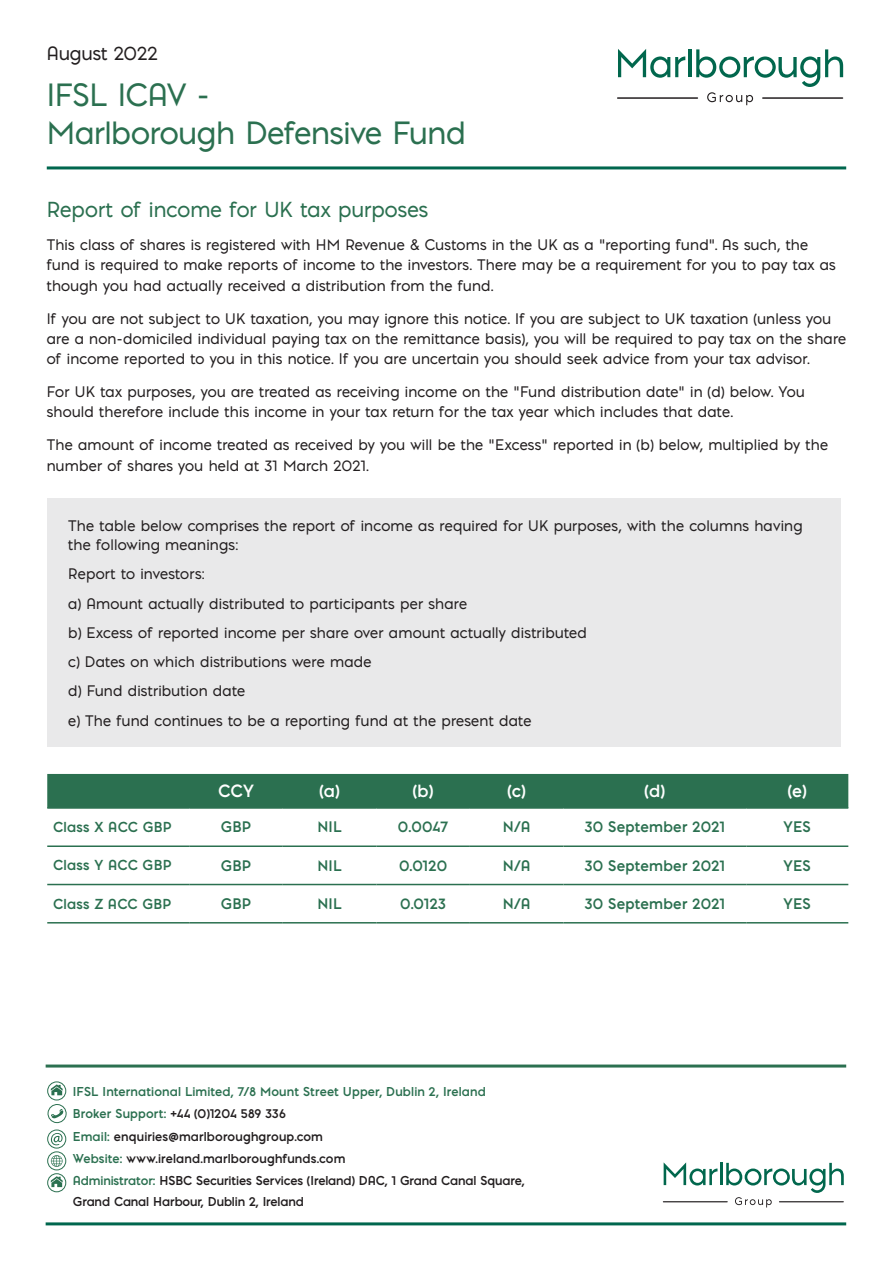
<style>
.page{position:relative;width:893px;height:1263px;background:#fff}
.page>*{position:absolute;margin:0;border:0;box-sizing:border-box;transform-origin:0 0}
._2_HEADS_2{font:30px/37.5px "Pontiac";letter-spacing:-.01em;color:#2b7050}
.MIM_BLUE_SUBS{font:20.25px "Pontiac";letter-spacing:.005em;color:#2b7050}
._2_HEADS_2-2{font:18px "Pontiac";color:#231f20}
.t1{font:700 16.5px "Pontiac";color:#fff}
.MIM_BLUE_SUBS-2{font:14.25px/20.2px "Pontiac";letter-spacing:.015em;color:#231f20}
.MIM_BLUE_SUBS-3{font:700 14.25px "Pontiac";letter-spacing:.015em;color:#2b7050}
.t2{font:700 13.5px "Pontiac";letter-spacing:.015em;color:#2b7050}
.t3{font:700 12px "Pontiac";letter-spacing:.01em;color:#231f20}
.t4{font:700 12px/21px "Pontiac";letter-spacing:-.01em;color:#231f20}
.t5{font:700 12px "Pontiac";letter-spacing:.01em;color:#2b7050}
.s1{color:#2b7050}
</style>
<div class="page">
<hr style="left:47px;top:166px;width:799px;height:3px;background:#00674e">
<svg style="left:618px;top:49px;width:67px;height:29px"></svg>
<hr style="left:688px;top:49px;width:4px;height:28px;background:#01674d">
<svg style="left:696px;top:49px;width:147px;height:56px"></svg>
<hr style="left:618px;top:97px;width:79px;height:2px;background:#231f20">
<hr style="left:763px;top:97px;width:79px;height:2px;background:#231f20">
<div style="left:47px;top:774px;width:801px;height:33px;background:#2b7050"></div>
<svg style="left:47px;top:885px;width:801px;height:1px"></svg>
<svg style="left:47px;top:883px;width:801px;height:1px"></svg>
<hr style="left:47px;top:807px;width:142px;height:2px;background:#2b7050">
<hr style="left:189px;top:807px;width:94px;height:2px;background:#2b7050">
<hr style="left:283px;top:807px;width:93px;height:2px;background:#2b7050">
<hr style="left:376px;top:807px;width:94px;height:2px;background:#2b7050">
<hr style="left:470px;top:807px;width:93px;height:2px;background:#2b7050">
<hr style="left:563px;top:807px;width:183px;height:2px;background:#2b7050">
<hr style="left:746px;top:807px;width:102px;height:2px;background:#2b7050">
<hr style="left:47px;top:845px;width:142px;height:2px;background:#2b7050">
<hr style="left:189px;top:845px;width:94px;height:2px;background:#2b7050">
<hr style="left:283px;top:845px;width:93px;height:2px;background:#2b7050">
<hr style="left:376px;top:845px;width:94px;height:2px;background:#2b7050">
<hr style="left:470px;top:845px;width:93px;height:2px;background:#2b7050">
<hr style="left:563px;top:845px;width:183px;height:2px;background:#2b7050">
<hr style="left:746px;top:845px;width:102px;height:2px;background:#2b7050">
<hr style="left:47px;top:884px;width:142px;height:1px;background:#2b7050">
<hr style="left:189px;top:884px;width:94px;height:1px;background:#2b7050">
<hr style="left:283px;top:884px;width:93px;height:1px;background:#2b7050">
<hr style="left:376px;top:884px;width:94px;height:1px;background:#2b7050">
<hr style="left:470px;top:884px;width:93px;height:1px;background:#2b7050">
<hr style="left:563px;top:884px;width:183px;height:1px;background:#2b7050">
<hr style="left:746px;top:884px;width:102px;height:1px;background:#2b7050">
<hr style="left:47px;top:922px;width:142px;height:1px;background:#2b7050">
<hr style="left:189px;top:922px;width:94px;height:1px;background:#2b7050">
<hr style="left:283px;top:922px;width:93px;height:1px;background:#2b7050">
<hr style="left:376px;top:922px;width:94px;height:1px;background:#2b7050">
<hr style="left:470px;top:922px;width:93px;height:1px;background:#2b7050">
<hr style="left:563px;top:922px;width:183px;height:1px;background:#2b7050">
<hr style="left:746px;top:922px;width:102px;height:1px;background:#2b7050">
<div style="left:47px;top:499px;width:793px;height:248px;background:#e9e9ea"></div>
<hr style="left:46px;top:1064px;width:800px;height:3px;background:#2b7050">
<svg style="left:664px;top:1162px;width:53px;height:23px"></svg>
<hr style="left:720px;top:1163px;width:3px;height:22px;background:#01674d">
<svg style="left:726px;top:1163px;width:118px;height:44px"></svg>
<hr style="left:663px;top:1201px;width:64px;height:1px;background:#231f20">
<hr style="left:779px;top:1201px;width:64px;height:1px;background:#231f20">
<svg style="left:48px;top:1152px;width:18px;height:18px"></svg>
<div style="left:47px;top:1151px;width:19px;height:19px;border:1px solid #2b7050;border-radius:50%"></div>
<svg style="left:51px;top:1155px;width:12px;height:12px"></svg>
<svg style="left:48px;top:1130px;width:18px;height:18px"></svg>
<div style="left:47px;top:1130px;width:19px;height:18px;border:1px solid #2b7050;border-radius:50%"></div>
<svg style="left:51px;top:1133px;width:12px;height:12px"></svg>
<svg style="left:48px;top:1082px;width:18px;height:18px"></svg>
<div style="left:47px;top:1081px;width:19px;height:19px;border:1px solid #2b7050;border-radius:50%"></div>
<svg style="left:51px;top:1084px;width:12px;height:11px"></svg>
<svg style="left:48px;top:1174px;width:18px;height:18px"></svg>
<div style="left:47px;top:1173px;width:19px;height:19px;border:1px solid #2b7050;border-radius:50%"></div>
<svg style="left:51px;top:1176px;width:12px;height:11px"></svg>
<svg style="left:48px;top:1104px;width:19px;height:19px"></svg>
<div style="left:47px;top:1104px;width:20px;height:19px;border:1px solid #2b7050;border-radius:50%"></div>
<svg style="left:51px;top:1108px;width:13px;height:11px"></svg>
<hr style="left:46px;top:1222px;width:800px;height:3px;background:#00674e">
<p class="_2_HEADS_2-2" style="left:47px;top:40px;width:112px">August 2022</p>
<p class="_2_HEADS_2" style="left:47px;top:76px;width:421px">IFSL ICAV -<br>Marlborough Defensive Fund</p>
<p class="MIM_BLUE_SUBS" style="left:47px;top:195px;width:383px">Report of income for UK tax purposes</p>
<p class="MIM_BLUE_SUBS-2" style="left:47px;top:234px;width:791px">This class of shares is registered with HM Revenue &amp; Customs in the UK as a “reporting fund”. As such, the fund is required to make reports of income to the investors. There may be a requirement for you to pay tax as though you had actually received a distribution from the fund.</p>
<p class="MIM_BLUE_SUBS-2" style="left:47px;top:308px;width:801px">If you are not subject to UK taxation, you may ignore this notice. If you are subject to UK taxation (unless you are a non-domiciled individual paying tax on the remittance basis), you will be required to pay tax on the share of income reported to you in this notice. If you are uncertain you should seek advice from your tax advisor.</p>
<p class="MIM_BLUE_SUBS-2" style="left:47px;top:381px;width:760px">For UK tax purposes, you are treated as receiving income on the “Fund distribution date” in (d) below. You should therefore include this income in your tax return for the tax year which includes that date.</p>
<p class="MIM_BLUE_SUBS-2" style="left:47px;top:435px;width:783px">The amount of income treated as received by you will be the “Excess” reported in (b) below, multiplied by the number of shares you held at 31 March 2021.</p>
<p class="MIM_BLUE_SUBS-2" style="left:68px;top:515px;width:736px;line-height:19.5px">The table below comprises the report of income as required for UK purposes, with the columns having the following meanings:</p>
<p class="MIM_BLUE_SUBS-2" style="left:68px;top:564px;width:138px">Report to investors:</p>
<p class="MIM_BLUE_SUBS-2" style="left:68px;top:593px;width:400px">a) Amount actually distributed to participants per share</p>
<p class="MIM_BLUE_SUBS-2" style="left:68px;top:622px;width:520px">b) Excess of reported income per share over amount actually distributed</p>
<p class="MIM_BLUE_SUBS-2" style="left:68px;top:651px;width:305px">c) Dates on which distributions were made</p>
<p class="MIM_BLUE_SUBS-2" style="left:68px;top:681px;width:178px">d) Fund distribution date</p>
<p class="MIM_BLUE_SUBS-2" style="left:68px;top:710px;width:465px">e) The fund continues to be a reporting fund at the present date</p>
<p class="t1" style="left:218px;top:779px;width:37px">CCY</p>
<p class="t1" style="left:320px;top:779px;width:21px">(a)</p>
<p class="t1" style="left:413px;top:779px;width:21px">(b)</p>
<p class="t1" style="left:508px;top:779px;width:19px">(c)</p>
<p class="t1" style="left:645px;top:779px;width:21px">(d)</p>
<p class="t1" style="left:788px;top:779px;width:20px">(e)</p>
<p class="t2" style="left:53px;top:817px;width:120px">Class X ACC GBP</p>
<p class="MIM_BLUE_SUBS-3" style="left:221px;top:817px;width:32px">GBP</p>
<p class="MIM_BLUE_SUBS-3" style="left:317px;top:817px;width:26px">NIL</p>
<p class="MIM_BLUE_SUBS-3" style="left:398px;top:817px;width:52px">0.0047</p>
<p class="MIM_BLUE_SUBS-3" style="left:503px;top:817px;width:29px">N/A</p>
<p class="MIM_BLUE_SUBS-3" style="left:585px;top:817px;width:142px">30 September 2021</p>
<p class="MIM_BLUE_SUBS-3" style="left:784px;top:817px;width:29px">YES</p>
<p class="t2" style="left:53px;top:856px;width:120px">Class Y ACC GBP</p>
<p class="MIM_BLUE_SUBS-3" style="left:221px;top:855px;width:32px">GBP</p>
<p class="MIM_BLUE_SUBS-3" style="left:317px;top:855px;width:26px">NIL</p>
<p class="MIM_BLUE_SUBS-3" style="left:399px;top:855px;width:50px">0.0120</p>
<p class="MIM_BLUE_SUBS-3" style="left:503px;top:855px;width:29px">N/A</p>
<p class="MIM_BLUE_SUBS-3" style="left:585px;top:855px;width:142px">30 September 2021</p>
<p class="MIM_BLUE_SUBS-3" style="left:784px;top:855px;width:29px">YES</p>
<p class="t2" style="left:53px;top:894px;width:120px">Class Z ACC GBP</p>
<p class="MIM_BLUE_SUBS-3" style="left:221px;top:893px;width:32px">GBP</p>
<p class="MIM_BLUE_SUBS-3" style="left:317px;top:893px;width:26px">NIL</p>
<p class="MIM_BLUE_SUBS-3" style="left:400px;top:893px;width:47px">0.0123</p>
<p class="MIM_BLUE_SUBS-3" style="left:503px;top:893px;width:29px">N/A</p>
<p class="MIM_BLUE_SUBS-3" style="left:585px;top:893px;width:142px">30 September 2021</p>
<p class="MIM_BLUE_SUBS-3" style="left:784px;top:893px;width:29px">YES</p>
<p class="t5" style="left:73px;top:1083px;width:414px">IFSL International Limited, 7/8 Mount Street Upper, Dublin 2, Ireland</p>
<p class="t3" style="left:73px;top:1105px;width:215px"><span class="s1">Broker Support:</span> +44 (0)1204 589 336</p>
<p class="t3" style="left:73px;top:1127px;width:252px"><span class="s1">Email:</span> enquiries@marlboroughgroup.com</p>
<p class="t3" style="left:73px;top:1150px;width:274px"><span class="s1">Website:</span> www.ireland.marlboroughfunds.com</p>
<p class="t4" style="left:73px;top:1170px;width:453px"><span class="s1">Administrator:</span> HSBC Securities Services (Ireland) DAC, 1 Grand Canal Square,<br>Grand Canal Harbour, Dublin 2, Ireland</p>
</div>
